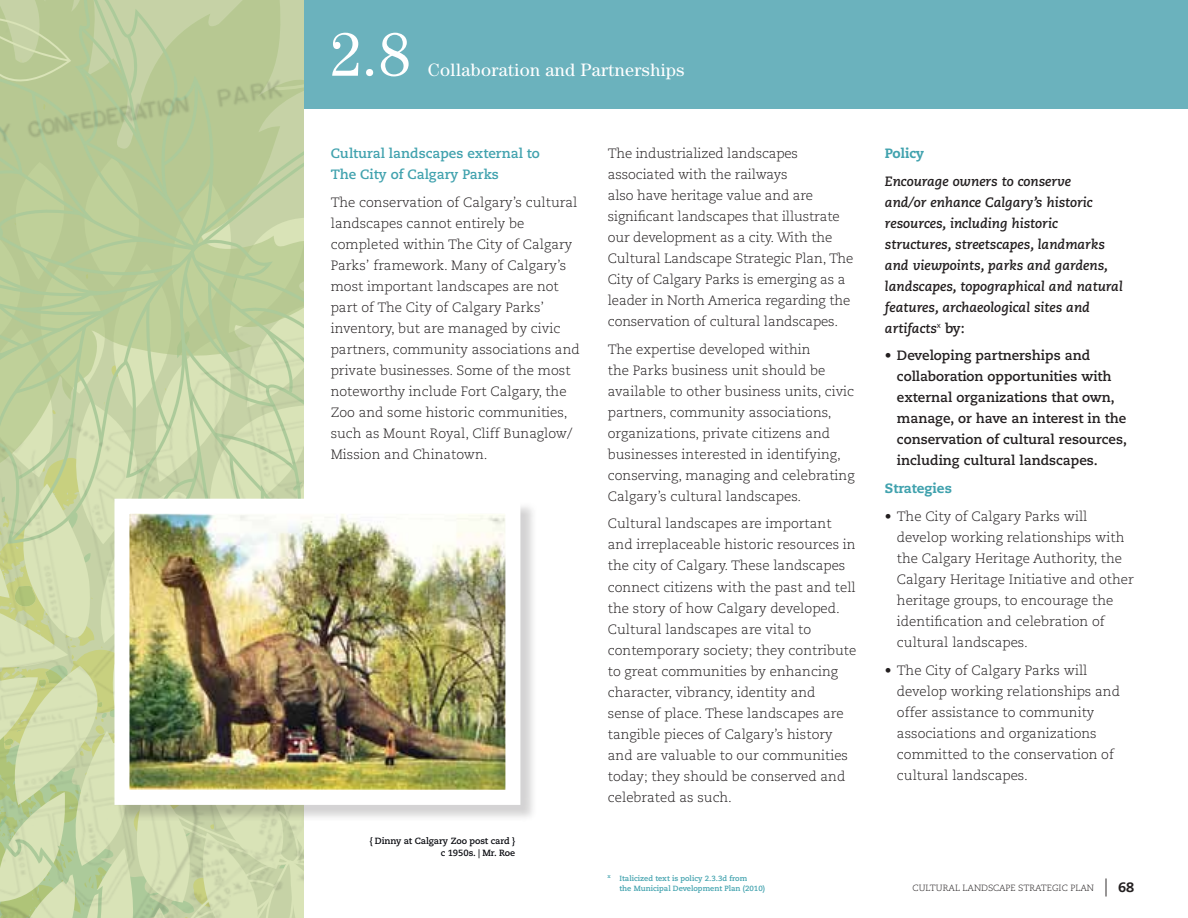
<style>
.page{position:relative;width:1188px;height:918px;background:#fff}
.page>*{position:absolute;margin:0;border:0;box-sizing:border-box;transform-origin:0 0}
.t1{font:61.5px "Century Std";color:#fff}
.t2{font:18px "Century Std";letter-spacing:.02em;color:#fff}
.t3{font:300 13.5px/21px "Caecilia LT Std";color:#231f20}
.t4{font:italic 700 13.5px/21px "Caecilia LT Std";color:#231f20}
.t5{font:700 13.5px/21px "Caecilia LT Std";color:#231f20}
.t6{font:700 13.5px/21px "Caecilia LT Std";color:#41a2ae}
.t7{font:800 13.5px "Caecilia LT Std";color:#41a2ae}
.t8{font:700 9px/12px "Caecilia LT Std";letter-spacing:-.01em;color:#090a0f;text-align:right}
.t9{font:300 9px "Caecilia LT Std";color:#231f20}
.t10{font:700 7.5px/10.5px "Caecilia LT Std";color:#41a2ae}
.s1{font-style:normal}
.s2{font-size:18px}
.s3{font-weight:800;font-size:13.5px}
</style>
<div class="page">
<div style="left:304px;top:0;width:884px;height:109px;background:#6bb2bd"></div>
<img style="left:0;top:0;width:304px;height:918px">
<div style="left:116px;top:500px;width:421px;height:322px;background:#231f20;opacity:.2"></div>
<img style="left:130px;top:515px;width:374px;height:274px">
<h1 class="t1" style="left:331px;top:19px;width:81px">2.8</h1>
<h2 class="t2" style="left:428px;top:59px;width:258px">Collaboration and Partnerships</h2>
<p class="t6" style="left:331px;top:143px;width:211px">Cultural landscapes external to<br>The City of Calgary Parks</p>
<p class="t3" style="left:331px;top:192px;width:250px">The conservation of Calgary’s cultural landscapes cannot entirely be completed within The City of Calgary Parks’ framework. Many of Calgary’s most important landscapes are not part of The City of Calgary Parks’ inventory, but are managed by civic partners, community associations and private businesses. Some of the most noteworthy include Fort Calgary, the Zoo and some historic communities, such as Mount Royal, Cliff Bunaglow/ Mission and Chinatown.</p>
<p class="t8" style="left:370px;top:835px;width:147px">{ Dinny at Calgary Zoo post card } c 1950s. | Mr. Roe</p>
<p class="t3" style="left:608px;top:143px;width:247px">The industrialized landscapes associated with the railways<br>also have heritage value and are significant landscapes that illustrate our development as a city. With the Cultural Landscape Strategic Plan, The City of Calgary Parks is emerging as a leader in North America regarding the conservation of cultural landscapes.</p>
<p class="t3" style="left:608px;top:339px;width:248px">The expertise developed within<br>the Parks business unit should be available to other business units, civic partners, community associations, organizations, private citizens and businesses interested in identifying, conserving, managing and celebrating Calgary’s cultural landscapes.</p>
<p class="t3" style="left:608px;top:514px;width:250px">Cultural landscapes are important and irreplaceable historic resources in the city of Calgary. These landscapes connect citizens with the past and tell the story of how Calgary developed.<br>Cultural landscapes are vital to contemporary society; they contribute to great communities by enhancing character, vibrancy, identity and<br>sense of place. These landscapes are tangible pieces of Calgary’s history and are valuable to our communities today; they should be conserved and celebrated as such.</p>
<p class="t10" style="left:620px;top:873px;width:147px;text-indent:-12px"><sup>x</sup> Italicized text is policy 2.3.3d from<br>the Municipal Development Plan (2010)</p>
<p class="t7" style="left:885px;top:145px;width:41px">Policy</p>
<p class="t4" style="left:885px;top:171px;width:239px">Encourage owners to conserve<br>and/or enhance Calgary’s historic resources, including historic structures, streetscapes, landmarks and viewpoints, parks and gardens, landscapes, topographical and natural features, archaeological sites and artifacts<sup>x</sup> <span class="s1">by:</span></p>
<p class="t5" style="left:897px;top:345px;width:232px;text-indent:-12px">• Developing partnerships and collaboration opportunities with external organizations that own, manage, or have an interest in the conservation of cultural resources, including cultural landscapes.</p>
<p class="t7" style="left:885px;top:480px;width:69px">Strategies</p>
<p class="t3" style="left:897px;top:506px;width:238px;text-indent:-12px">• The City of Calgary Parks will develop working relationships with the Calgary Heritage Authority, the Calgary Heritage Initiative and other heritage groups, to encourage the identification and celebration of cultural landscapes.</p>
<p class="t3" style="left:897px;top:660px;width:225px;text-indent:-12px">• The City of Calgary Parks will develop working relationships and offer assistance to community associations and organizations committed to the conservation of cultural landscapes.</p>
<p class="t9" style="left:913px;top:882px;width:223px">CULTURAL LANDSCAPE STRATEGIC PLAN <span class="s2">|</span> <span class="s3">68</span></p>
</div>
